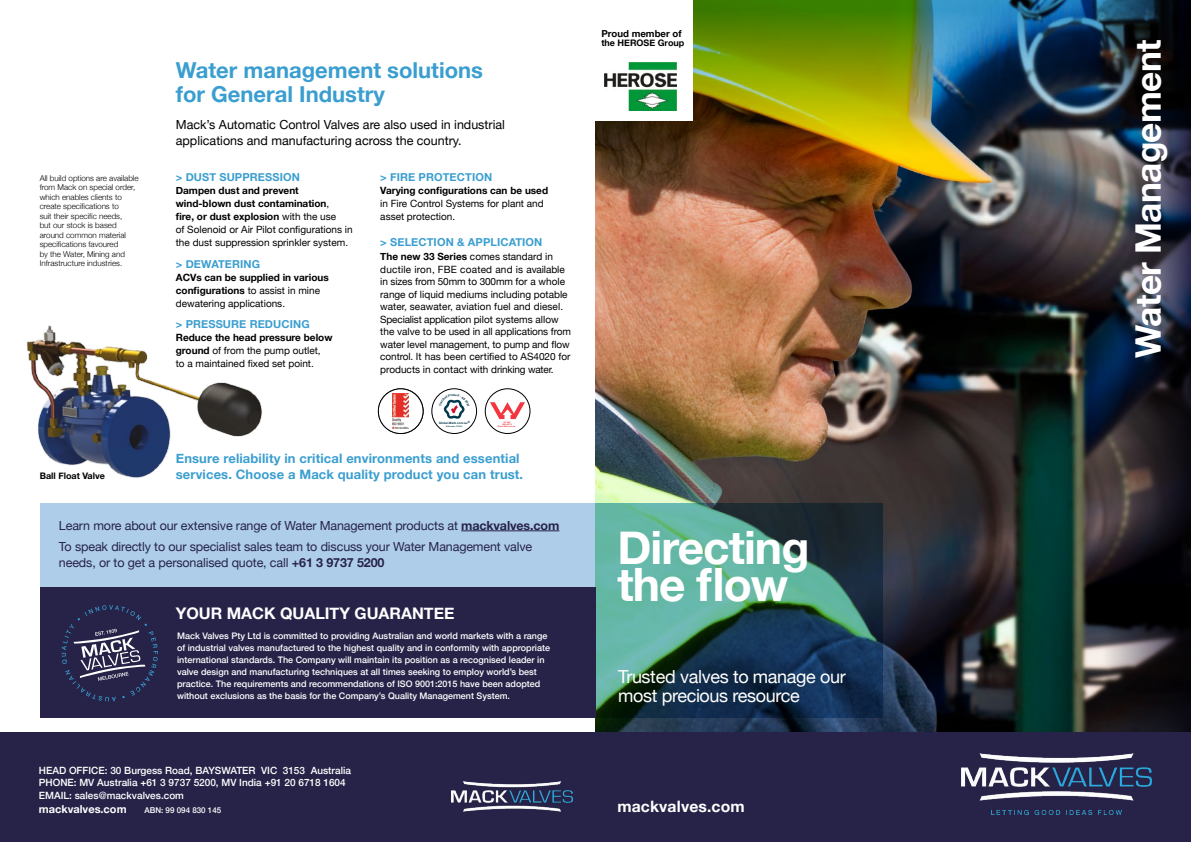
<style>
.page{position:relative;width:1191px;height:842px;background:#fff}
.page>*{position:absolute;margin:0;border:0;box-sizing:border-box;transform-origin:0 0}
.t1{font:700 46px/37px "Helvetica Neue";letter-spacing:-.02em;color:#fff}
.t2{font:700 35.2px "Helvetica Neue";letter-spacing:-.02em;color:#fff}
.t3{font:700 22px/24px "Helvetica Neue";color:#3a9ed0}
.t4{font:18px/19px "Helvetica Neue";letter-spacing:-.02em;color:#fff}
.t5{font:700 16px "Helvetica Neue";color:#fff}
.t6{font:700 15.7px "Helvetica Neue";letter-spacing:.01em;color:#fff}
.t7{font:700 13px "Helvetica Neue";letter-spacing:.01em;color:#3a9ed0}
.t8{font:12.5px/21.7px "Helvetica Neue";letter-spacing:-.01em;color:#272348}
.t9{font:12.5px/16px "Helvetica Neue";color:#000}
.t10{font:700 11px "Helvetica Neue";letter-spacing:.01em;color:#3a9ed0}
.t11{font:700 11px "Helvetica Neue";color:#fff}
.t12{font:10px/12.6px "Helvetica Neue";color:#000}
.t13{font:500 10px/12px "Helvetica Neue";color:#fff}
.t14{font:700 10px/13px "Helvetica Neue";color:#000}
.t15{font:700 9.6px "Helvetica Neue";color:#000}
.t16{font:500 9px/12px "Helvetica Neue";color:#fff}
.t17{font:700 9px "Helvetica Neue";color:#000}
.t18{font:300 8px/9.5px "Helvetica Neue";color:#000}
.t19{font:500 8px "Helvetica Neue";color:#fff}
.t20{font:700 3px "Arial";color:#003b4d}
.t21{font:700 1.9px "Arial";color:#f33540}
.t22{font:700 1.9px "Arial";letter-spacing:-.02em;color:#003b4d}
.s1{font-weight:700}
.s2{font-weight:400}
.s3{color:#cd122d}
</style>
<div class="page">
<div style="left:40px;top:503px;width:555px;height:215px;background:#aecde9"></div>
<img style="left:595px;top:194px;width:476px;height:539px">
<svg style="left:595px;top:503px;width:288px;height:215px"></svg>
<img style="left:595px;top:0;width:476px;height:194px">
<img style="left:1071px;top:0;width:120px;height:733px">
<div style="left:0;top:733px;width:1191px;height:109px;background:#272348"></div>
<img style="left:452px;top:781px;width:120px;height:31px">
<div style="left:595px;top:0;width:98px;height:121px;background:#fff"></div>
<img style="left:604px;top:62px;width:72px;height:48px">
<img style="left:961px;top:753px;width:190px;height:61px">
<hr style="left:461px;top:530px;width:98px;height:1px;background:#272348">
<div style="left:40px;top:587px;width:555px;height:131px;background:#272348"></div>
<svg style="left:61px;top:605px;width:97px;height:96px"></svg>
<img style="left:393px;top:394px;width:15px;height:35px">
<div style="left:378px;top:389px;width:45px;height:45px;border:1px solid #000;border-radius:50%"></div>
<div style="left:432px;top:389px;width:44px;height:45px;border:1px solid #000;border-radius:50%"></div>
<div style="left:485px;top:389px;width:45px;height:44px;background:#0e0e0e;border-radius:50%"></div>
<svg style="left:485px;top:390px;width:43px;height:43px"></svg>
<div style="left:485px;top:389px;width:45px;height:45px;border:1px solid #000;border-radius:50%"></div>
<img style="left:27px;top:325px;width:235px;height:153px">
<svg style="left:439px;top:394px;width:30px;height:25px"></svg>
<h3 class="t3" style="left:176px;top:59px;width:309px">Water management solutions for General Industry</h3>
<p class="t18" style="left:40px;top:173px;width:100px">All build options are available from Mack on special order, which enables clients to create specifications to<br>suit their specific needs,<br>but our stock is based around common material specifications favoured<br>by the Water, Mining and<br>Infrastructure industries.</p>
<p class="t9" style="left:176px;top:117px;width:331px">Mack’s Automatic Control Valves are also used in industrial applications and manufacturing across the country.</p>
<p class="t10" style="left:176px;top:169px;width:126px">&gt; DUST SUPPRESSION</p>
<p class="t12" style="left:176px;top:185px;width:178px;line-height:13px"><span class="s1">Dampen dust and prevent wind-blown dust contamination</span>,<br><span class="s1">fire, or dust explosion</span> with the use<br>of Solenoid or Air Pilot configurations in the dust suppression sprinkler system.</p>
<p class="t10" style="left:176px;top:255px;width:86px">&gt; DEWATERING</p>
<p class="t14" style="left:176px;top:271px;width:154px">ACVs can be supplied in various configurations <span class="s2">to assist in mine dewatering applications.</span></p>
<p class="t10" style="left:176px;top:316px;width:135px">&gt; PRESSURE REDUCING</p>
<p class="t12" style="left:176px;top:332px;width:158px;line-height:13px"><span class="s1">Reduce the head pressure below ground</span> of from the pump outlet,<br>to a maintained fixed set point.</p>
<p class="t10" style="left:380px;top:169px;width:113px">&gt; FIRE PROTECTION</p>
<p class="t14" style="left:380px;top:184px;width:169px">Varying configurations can be used</p>
<p class="t12" style="left:380px;top:198px;width:165px;line-height:13px">in Fire Control Systems for plant and asset protection.</p>
<p class="t10" style="left:380px;top:234px;width:164px">&gt; SELECTION &amp; APPLICATION</p>
<p class="t12" style="left:380px;top:251px;width:192px"><span class="s1">The new 33 Series</span> comes standard in ductile iron, FBE coated and is available in sizes from 50mm to 300mm for a whole range of liquid mediums including potable water, seawater, aviation fuel and diesel.<br>Specialist application pilot systems allow the valve to be used in all applications from water level management, to pump and flow control. It has been certified to AS4020 for products in contact with drinking water.</p>
<p class="t20" style="left:453px;top:393px;width:3px">d</p>
<p class="t20" style="left:439px;top:421px;width:33px">Global<span class="s3">-</span>Mark<span class="s3">.</span>com<span class="s3">.</span>au®</p>
<p class="t22" style="left:446px;top:425px;width:18px">ID Number: 107218</p>
<p class="t21" style="left:503px;top:421px;width:9px">AS 5081</p>
<p class="t21" style="left:502px;top:423px;width:11px">WM 40276</p>
<p class="t21" style="left:497px;top:425px;width:20px">Global-Mark.com.au</p>
<h3 class="t7" style="left:176px;top:449px;width:345px">Ensure reliability in critical environments and essential</h3>
<p class="t17" style="left:40px;top:469px;width:67px">Ball Float Valve</p>
<h3 class="t7" style="left:176px;top:465px;width:349px">services. Choose a Mack quality product you can trust.</h3>
<p class="t8" style="left:59px;top:515px;width:502px">Learn more about our extensive range of Water Management products at <span class="s1">mackvalves.com<br></span>To speak directly to our specialist sales team to discuss your Water Management valve</p>
<p class="t8" style="left:59px;top:553px;width:327px">needs, or to get a personalised quote, call <span class="s1">+61 3 9737 5200</span></p>
<h3 class="t5" style="left:176px;top:601px;width:280px">YOUR MACK QUALITY GUARANTEE</h3>
<p class="t16" style="left:177px;top:629px;width:374px">Mack Valves Pty Ltd is committed to providing Australian and world markets with a range of industrial valves manufactured to the highest quality and in conformity with appropriate international standards. The Company will maintain its position as a recognised leader in valve design and manufacturing techniques at all times seeking to employ world’s best practice. The requirements and recommendations of ISO 9001:2015 have been adopted without exclusions as the basis for the Company’s Quality Management System.</p>
<p class="t15" style="left:601px;top:26px;width:82px">Proud member of</p>
<p class="t17" style="left:601px;top:36px;width:85px">the HEROSE Group</p>
<h1 class="t1" style="left:617px;top:531px;width:193px">Directing the flow</h1>
<h3 class="t4" style="left:618px;top:668px;width:229px">Trusted valves to manage our most precious resource</h3>
<p class="t13" style="left:39px;top:764px;width:314px">HEAD OFFICE: 30 Burgess Road, BAYSWATER VIC 3153 Australia<br>PHONE: MV Australia +61 3 9737 5200, MV India +91 20 6718 1604<br>EMAIL: sales@mackvalves.com</p>
<p class="t11" style="left:39px;top:801px;width:89px">mackvalves.com</p>
<p class="t19" style="left:144px;top:804px;width:78px">ABN: 99 094 830 145</p>
<h3 class="t6" style="left:617px;top:794px;width:129px">mackvalves.com</h3>
<h2 class="t2" style="left:1120px;top:358px;width:319px;rotate:-90deg">Water Management</h2>
</div>
